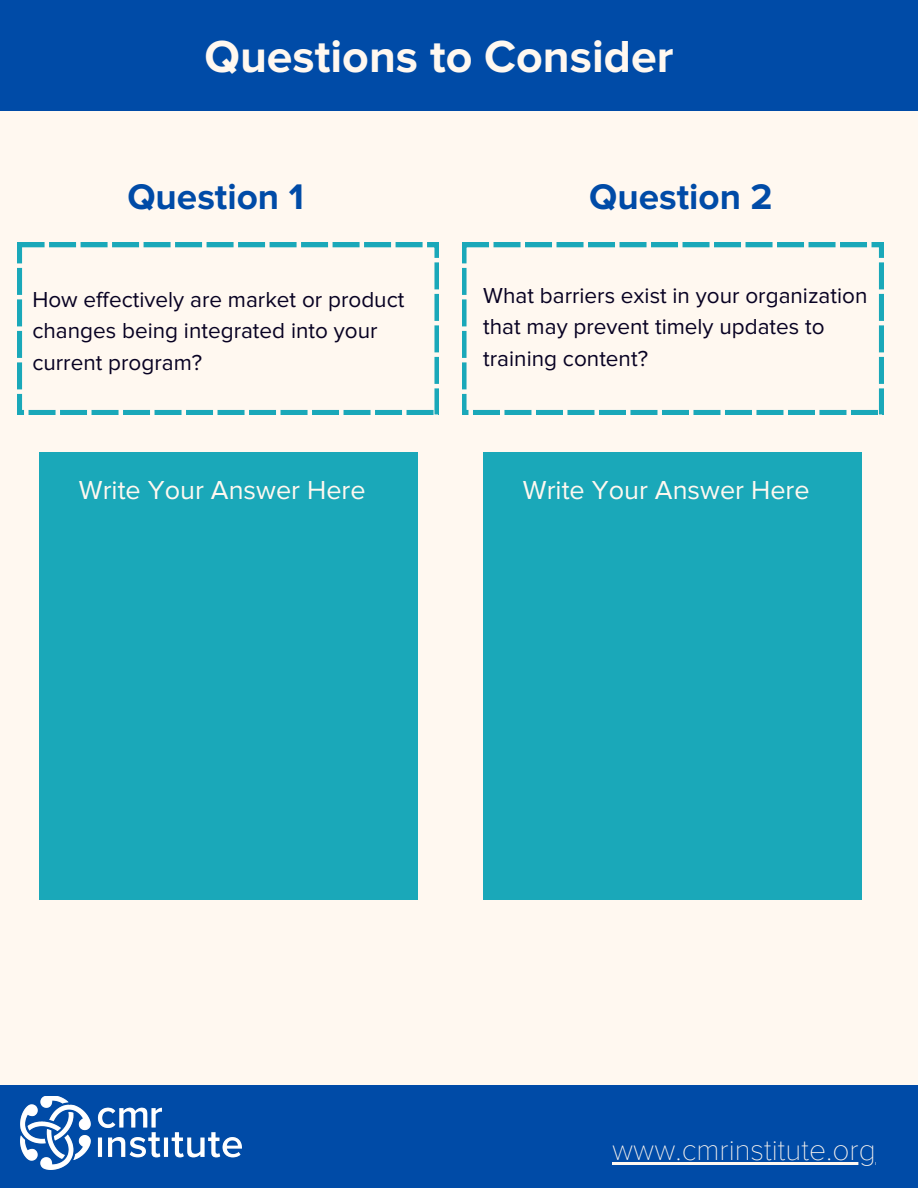
<style>
.page{position:relative;width:918px;height:1188px;background:#fff8f0}
.page>*{position:absolute;margin:0;border:0;box-sizing:border-box;transform-origin:0 0}
.t1{font:700 46.5px "Proxima Nova";color:#fff8f0}
.t2{font:700 36.9px "Proxima Nova";color:#004ba7}
.t3{font:100 30px "Proxima Nova T";color:#fff8f0}
.t4{font:27px "Proxima Nova";color:#fff8f0}
.t5{font:22.5px/31.5px "Proxima Nova";color:#080223}
</style>
<div class="page">
<div style="left:39px;top:452px;width:379px;height:447px;background:#1aa8b9"></div>
<div style="left:0;top:0;width:918px;height:111px;background:#004ba7"></div>
<div style="left:0;top:1085px;width:918px;height:103px;background:#004ba7"></div>
<hr style="left:612px;top:1162px;width:264px;height:2px;background:#fff8f0">
<img style="left:21px;top:1096px;width:220px;height:73px">
<div style="left:483px;top:452px;width:379px;height:447px;background:#1aa8b9"></div>
<svg style="left:18px;top:243px;width:421px;height:171px"></svg>
<svg style="left:462px;top:243px;width:421px;height:171px"></svg>
<h2 class="t1" style="left:204px;top:29px;width:471px">Questions to Consider</h2>
<h4 class="t2" style="left:127px;top:175px;width:178px">Question 1</h4>
<h3 class="t2" style="left:589px;top:175px;width:185px">Question 2</h3>
<h4 class="t5" style="left:32px;top:285px;width:374px">How effectively are market or product changes being integrated into your current program?</h4>
<p class="t5" style="left:483px;top:280px;width:386px">What barriers exist in your organization that may prevent timely updates to training content?</p>
<h1 class="t4" style="left:79px;top:478px;width:288px">Write Your Answer Here</h1>
<p class="t4" style="left:523px;top:478px;width:288px">Write Your Answer Here</p>
<p class="t3" style="left:612px;top:1132px;width:265px">www.cmrinstitute.org</p>
</div>
